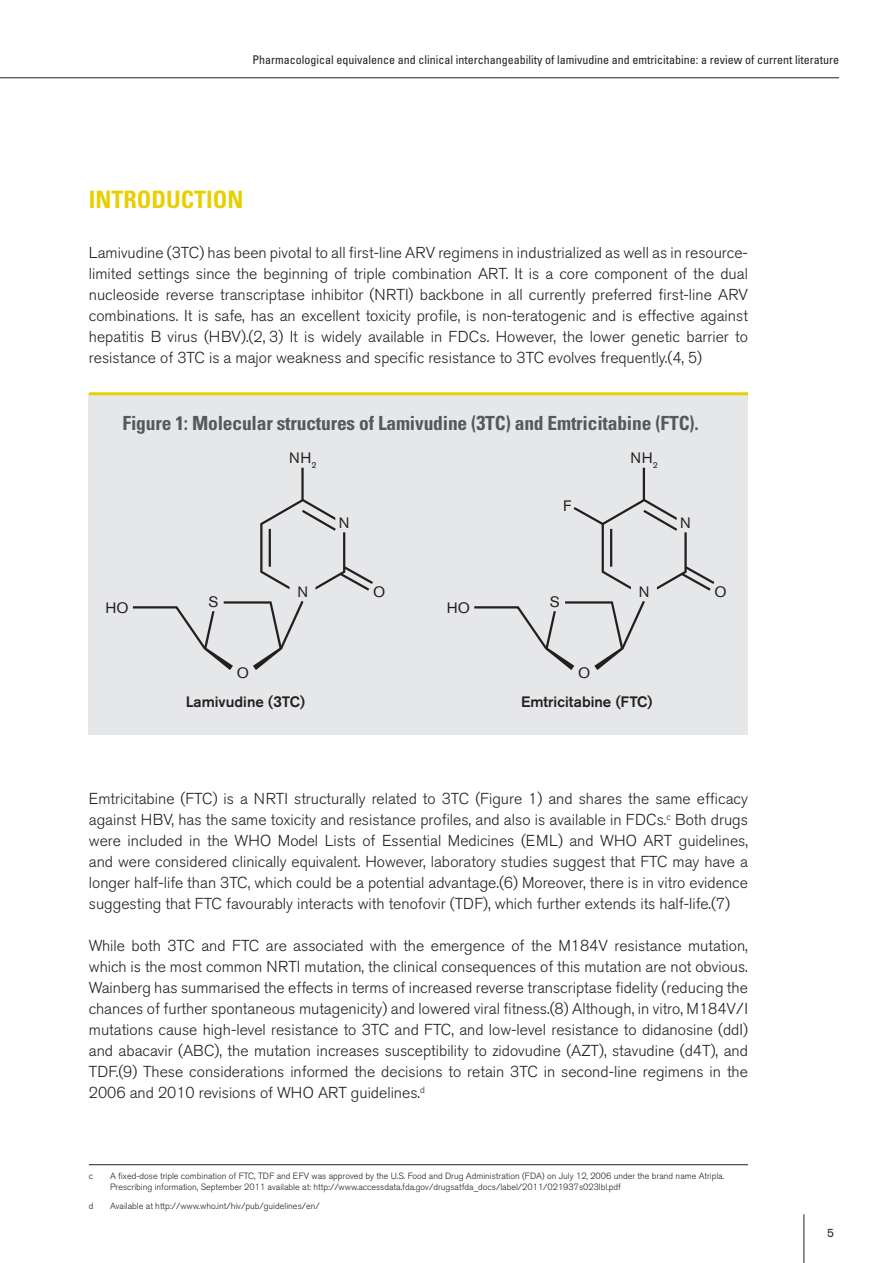
<style>
.page{position:relative;width:893px;height:1263px;background:#fff}
.page>*{position:absolute;margin:0;border:0;box-sizing:border-box;transform-origin:0 0}
.t1{font:700 condensed 24px "Univers";color:#e7d002}
.t2{font:700 condensed 19.5px "Univers";letter-spacing:-.01em;color:#57585a}
.t3{font:300 15.75px/21px "Akzidenz Grotesk BQ";color:#231f20;text-align:justify}
.t4{font:500 15px "Akzidenz Grotesk Std";color:#231f20}
.t5{font:15px "Akzidenz Grotesk Std";letter-spacing:.03em;color:#231f20}
.t6{font:condensed 12px "Univers";color:#231f20}
.t7{font:12px "Akzidenz Grotesk BQ";color:#231f20}
.t8{font:300 9px/10.5px "Akzidenz Grotesk BQ";color:#231f20}
.s1{font-size:20.25px}
.s2{font-size:15.75px}
</style>
<div class="page">
<hr style="left:803px;top:1214px;width:1px;height:49px;background:#231f20">
<hr style="left:0;top:78px;width:839px;height:1px;background:#231f20">
<div style="left:89px;top:394px;width:659px;height:341px;background:#e6e7e9"></div>
<hr style="left:89px;top:392px;width:659px;height:3px;background:#e7d002">
<hr style="left:301px;top:468px;width:3px;height:32px;background:#231f20">
<svg style="left:132px;top:499px;width:241px;height:171px"></svg>
<hr style="left:643px;top:468px;width:2px;height:32px;background:#231f20">
<svg style="left:474px;top:499px;width:241px;height:171px"></svg>
<hr style="left:89px;top:1164px;width:659px;height:1px;background:#231f20">
<p class="t6" style="left:252px;top:52px;width:588px">Pharmacological equivalence and clinical interchangeability of lamivudine and emtricitabine: a review of current literature</p>
<h1 class="t1" style="left:89px;top:185px;width:156px">Introduction</h1>
<p class="t3" style="left:89px;top:242px;width:661px">Lamivudine (3TC) has been pivotal to all first-line ARV regimens in industrialized as well as in resource&shy;limited settings since the beginning of triple combination ART. It is a core component of the dual nucleoside reverse transcriptase inhibitor (NRTI) backbone in all currently preferred first-line ARV combinations. It is safe, has an excellent toxicity profile, is non-teratogenic and is effective against hepatitis B virus (HBV).(2, 3) It is widely available in FDCs. However, the lower genetic barrier to resistance of 3TC is a major weakness and specific resistance to 3TC evolves frequently.(4, 5)</p>
<p class="t2" style="left:123px;top:411px;width:578px">Figure 1: Molecular structures of Lamivudine (<span class="s1">3</span>TC) and Emtricitabine (FTC).</p>
<p class="t5" style="left:105px;top:598px;width:25px">HO</p>
<p class="t5" style="left:208px;top:593px;width:12px">S</p>
<p class="t5" style="left:237px;top:663px;width:14px">O</p>
<p class="t5" style="left:289px;top:449px;width:29px">NH<sub>2</sub></p>
<p class="t5" style="left:297px;top:583px;width:12px">N</p>
<p class="t5" style="left:339px;top:514px;width:12px">N</p>
<p class="t5" style="left:373px;top:583px;width:14px">O</p>
<p class="t5" style="left:447px;top:598px;width:25px">HO</p>
<p class="t5" style="left:563px;top:497px;width:10px">F</p>
<p class="t5" style="left:550px;top:593px;width:12px">S</p>
<p class="t5" style="left:578px;top:663px;width:14px">O</p>
<p class="t5" style="left:630px;top:449px;width:29px">NH<sub>2</sub></p>
<p class="t5" style="left:639px;top:583px;width:12px">N</p>
<p class="t4" style="left:186px;top:692px;width:121px">Lamivudine (<span class="s2">3</span>TC)</p>
<p class="t4" style="left:521px;top:692px;width:133px">Emtricitabine (FTC)</p>
<p class="t5" style="left:680px;top:514px;width:12px">N</p>
<p class="t5" style="left:715px;top:583px;width:14px">O</p>
<p class="t3" style="left:89px;top:788px;width:661px">Emtricitabine (FTC) is a NRTI structurally related to 3TC (Figure 1) and shares the same efficacy against HBV, has the same toxicity and resistance profiles, and also is available in FDCs.<sup>c</sup> Both drugs were included in the WHO Model Lists of Essential Medicines (EML) and WHO ART guidelines, and were considered clinically equivalent. However, laboratory studies suggest that FTC may have a longer half-life than 3TC, which could be a potential advantage.(6) Moreover, there is in vitro evidence suggesting that FTC favourably interacts with tenofovir (TDF), which further extends its half-life.(7)</p>
<p class="t3" style="left:89px;top:935px;width:661px">While both 3TC and FTC are associated with the emergence of the M184V resistance mutation, which is the most common NRTI mutation, the clinical consequences of this mutation are not obvious.<br>Wainberg has summarised the effects in terms of increased reverse transcriptase fidelity (reducing the chances of further spontaneous mutagenicity) and lowered viral fitness.(8) Although, in vitro, M184V/I mutations cause high-level resistance to 3TC and FTC, and low-level resistance to didanosine (ddI) and abacavir (ABC), the mutation increases susceptibility to zidovudine (AZT), stavudine (d4T), and TDF.(9) These considerations informed the decisions to retain 3TC in second-line regimens in the 2006 and 2010 revisions of WHO ART guidelines.<sup>d</sup></p>
<p class="t8" style="left:89px;top:1171px;width:6px">c</p>
<p class="t8" style="left:110px;top:1171px;width:616px">A fixed-dose triple combination of FTC, TDF and EFV was approved by the U.S. Food and Drug Administration (FDA) on July 12, 2006 under the brand name Atripla.<br>Prescribing information, September 2011 available at: http://www.accessdata.fda.gov/drugsatfda_docs/label/2011/021937s023lbl.pdf</p>
<p class="t8" style="left:89px;top:1201px;width:6px">d</p>
<p class="t8" style="left:110px;top:1201px;width:211px">Available at http://www.who.int/hiv/pub/guidelines/en/</p>
<p class="t7" style="left:827px;top:1225px;width:8px">5</p>
</div>
